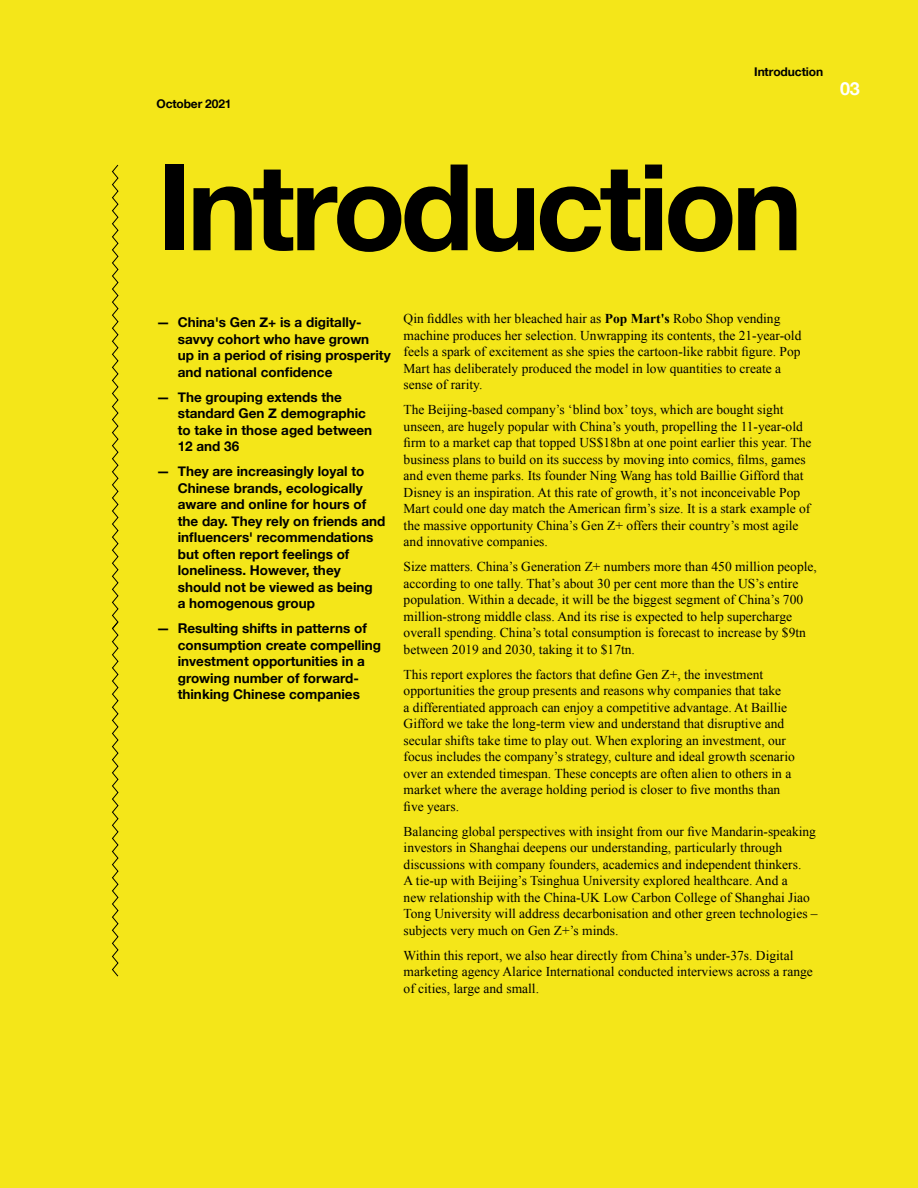
<style>
.page{position:relative;width:918px;height:1188px;background:#f4e619}
.page>*{position:absolute;margin:0;border:0;box-sizing:border-box;transform-origin:0 0}
.t1{font:700 120px "Helvetica Neue LT";letter-spacing:-.04em;color:#000}
.t2{font:700 18px "Helvetica Neue";color:#fff}
.t3{font:13.5px/16.5px "Times New Roman";color:#000}
.t4{font:700 13.5px/16.5px "Helvetica Neue";color:#000}
.t5{font:700 12px "Helvetica Neue LT";letter-spacing:-.01em;color:#000}
.s1{font-weight:700}
</style>
<div class="page">
<svg style="left:112px;top:164px;width:7px;height:813px"></svg>
<p class="t5" style="left:156px;top:97px;width:76px">October 2021</p>
<p class="t5" style="left:754px;top:65px;width:71px">Introduction</p>
<h2 class="t2" style="left:840px;top:75px;width:21px">03</h2>
<h1 class="t1" style="left:156px;top:133px;width:648px">Introduction</h1>
<p class="t4" style="left:178px;top:314px;width:214px;text-indent:-21px">— China's Gen Z+ is a digitally&shy;savvy cohort who have grown<br>up in a period of rising prosperity and national confidence</p>
<p class="t4" style="left:178px;top:389px;width:196px;text-indent:-21px">— The grouping extends the standard Gen Z demographic to take in those aged between<br>12 and 36</p>
<p class="t4" style="left:178px;top:463px;width:209px;text-indent:-21px">— They are increasingly loyal to<br>Chinese brands, ecologically aware and online for hours of the day. They rely on friends and influencers' recommendations but often report feelings of loneliness. However, they should not be viewed as being<br>a homogenous group</p>
<p class="t4" style="left:178px;top:620px;width:205px;text-indent:-21px">— Resulting shifts in patterns of consumption create compelling investment opportunities in a growing number of forward&shy;thinking Chinese companies</p>
<p class="t3" style="left:404px;top:310px;width:399px">Qin fiddles with her bleached hair as <span class="s1">Pop Mart's</span> Robo Shop vending machine produces her selection. Unwrapping its contents, the 21-year-old feels a spark of excitement as she spies the cartoon-like rabbit figure. Pop Mart has deliberately produced the model in low quantities to create a sense of rarity.</p>
<p class="t3" style="left:404px;top:401px;width:410px">The Beijing-based company’s ‘blind box’ toys, which are bought sight unseen, are hugely popular with China’s youth, propelling the 11-year-old firm to a market cap that topped US$18bn at one point earlier this year. The business plans to build on its success by moving into comics, films, games and even theme parks. Its founder Ning Wang has told Baillie Gifford that Disney is an inspiration. At this rate of growth, it’s not inconceivable Pop Mart could one day match the American firm’s size. It is a stark example of the massive opportunity China’s Gen Z+ offers their country’s most agile and innovative companies.</p>
<p class="t3" style="left:404px;top:558px;width:415px">Size matters. China’s Generation Z+ numbers more than 450 million people, according to one tally. That’s about 30 per cent more than the US’s entire population. Within a decade, it will be the biggest segment of China’s 700 million-strong middle class. And its rise is expected to help supercharge overall spending. China’s total consumption is forecast to increase by $9tn between 2019 and 2030, taking it to $17tn.</p>
<p class="t3" style="left:404px;top:666px;width:393px">This report explores the factors that define Gen Z+, the investment opportunities the group presents and reasons why companies that take<br>a differentiated approach can enjoy a competitive advantage. At Baillie Gifford we take the long-term view and understand that disruptive and secular shifts take time to play out. When exploring an investment, our focus includes the company’s strategy, culture and ideal growth scenario over an extended timespan. These concepts are often alien to others in a market where the average holding period is closer to five months than five years.</p>
<p class="t3" style="left:404px;top:823px;width:416px">Balancing global perspectives with insight from our five Mandarin-speaking investors in Shanghai deepens our understanding, particularly through discussions with company founders, academics and independent thinkers.<br>A tie-up with Beijing’s Tsinghua University explored healthcare. And a<br>new relationship with the China-UK Low Carbon College of Shanghai Jiao Tong University will address decarbonisation and other green technologies – subjects very much on Gen Z+’s minds.</p>
<p class="t3" style="left:404px;top:947px;width:411px">Within this report, we also hear directly from China’s under-37s. Digital marketing agency Alarice International conducted interviews across a range of cities, large and small.</p>
</div>
